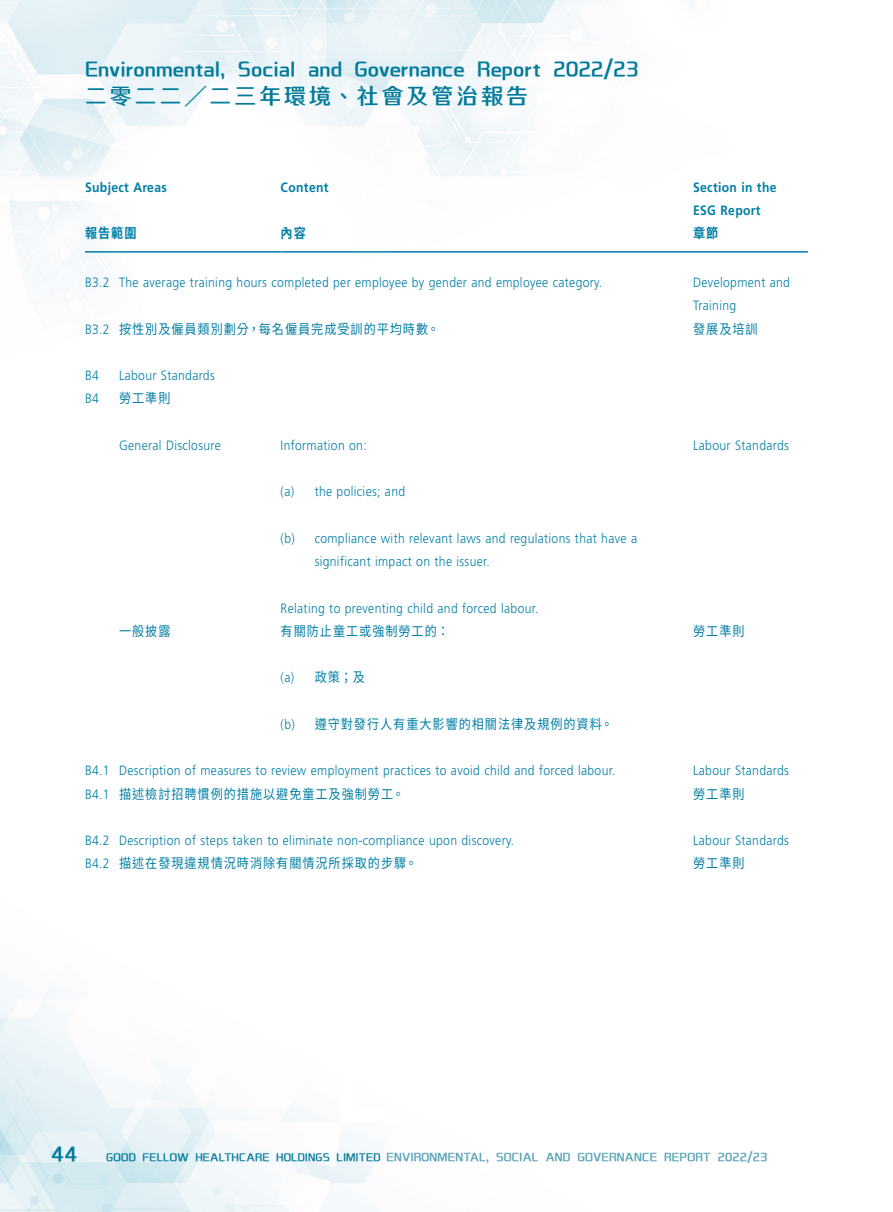
<style>
.page{position:relative;width:893px;height:1212px;background:#fff}
.page>*{position:absolute;margin:0;border:0;box-sizing:border-box;transform-origin:0 0}
.t1{font:22.5px "Tensentype Zhi Hei GB18030 W3";letter-spacing:-.005em;color:#007a9a}
.t2{font:21.75px "Tensentype Zhi Hei GB18030 W3";letter-spacing:.145em;color:#007a9a}
.Body_Text{font:300 13.5px/23.2px "Frutiger LT Std";letter-spacing:.03em;color:#007ea5;scale:.9 1}
.Body_Text-2{font:13.5px "Source Han Sans TC";letter-spacing:.08em;color:#007ea5;scale:.9 1}
.Body_Text-3{font:700 13.5px "Frutiger LT Std";letter-spacing:.03em;color:#007ea5;scale:.9 1}
.Body_Text-4{font:700 13.5px "Source Han Sans TC";letter-spacing:.08em;color:#007ea5;scale:.9 1}
.t3{font:12.75px "Tensentype Zhi Hei GB18030 W3";letter-spacing:.005em;color:#54a1b7}
.s1{font-family:"Frutiger LT Std";font-weight:300}
.s2{font-size:12px;color:#007a9a}
</style>
<div class="page">
<img style="left:0;top:0;width:695px;height:1212px">
<hr style="left:85px;top:251px;width:196px;height:2px;background:#007ea5">
<hr style="left:281px;top:251px;width:527px;height:2px;background:#007ea5">
<h1 class="t1" style="left:85px;top:53px;width:555px">Environmental, Social and Governance Report 2022/23</h1>
<h2 class="t2" style="left:85px;top:81px;width:444px">二零二二╱二三年環境﹑社會及管治報告</h2>
<p class="Body_Text-3" style="left:85px;top:179px;width:92px">Subject Areas</p>
<p class="Body_Text-3" style="left:281px;top:179px;width:55px">Content</p>
<p class="Body_Text-3" style="left:693px;top:179px;width:94px">Section in the</p>
<p class="Body_Text-3" style="left:693px;top:202px;width:77px">ESG Report</p>
<p class="Body_Text-4" style="left:85px;top:226px;width:59px">報告範圍</p>
<p class="Body_Text-4" style="left:281px;top:226px;width:30px">內容</p>
<p class="Body_Text-4" style="left:693px;top:226px;width:30px">章節</p>
<p class="Body_Text" style="left:85px;top:271px;width:29px">B3.2</p>
<p class="Body_Text" style="left:119px;top:271px;width:538px">The average training hours completed per employee by gender and employee category.</p>
<p class="Body_Text" style="left:693px;top:271px;width:109px">Development and<br>Training</p>
<p class="Body_Text" style="left:85px;top:317px;width:29px">B3.2</p>
<p class="Body_Text-2" style="left:119px;top:321px;width:357px">按性別及僱員類別劃分，每名僱員完成受訓的平均時數。</p>
<p class="Body_Text-2" style="left:693px;top:321px;width:73px">發展及培訓</p>
<p class="Body_Text" style="left:85px;top:364px;width:17px">B4</p>
<p class="Body_Text" style="left:119px;top:364px;width:108px">Labour Standards</p>
<p class="Body_Text" style="left:85px;top:387px;width:17px">B4</p>
<p class="Body_Text-2" style="left:119px;top:391px;width:59px">勞工準則</p>
<p class="Body_Text" style="left:119px;top:434px;width:115px">General Disclosure</p>
<p class="Body_Text" style="left:281px;top:434px;width:97px">Information on:</p>
<p class="Body_Text" style="left:281px;top:480px;width:140px">(a) the policies; and</p>
<p class="Body_Text" style="left:315px;top:527px;width:360px;text-indent:-34px">(b) compliance with relevant laws and regulations that have a significant impact on the issuer.</p>
<p class="Body_Text" style="left:281px;top:596px;width:288px">Relating to preventing child and forced labour.</p>
<p class="Body_Text" style="left:693px;top:434px;width:108px">Labour Standards</p>
<p class="Body_Text-2" style="left:119px;top:623px;width:59px">一般披露</p>
<p class="Body_Text-2" style="left:281px;top:623px;width:189px">有關防止童工或強制勞工的：</p>
<p class="Body_Text-2" style="left:281px;top:670px;width:95px"><span class="s1">(a)</span> 政策；及</p>
<p class="Body_Text-2" style="left:281px;top:716px;width:371px"><span class="s1">(b)</span> 遵守對發行人有重大影響的相關法律及規例的資料。</p>
<p class="Body_Text-2" style="left:693px;top:623px;width:59px">勞工準則</p>
<p class="Body_Text" style="left:85px;top:759px;width:29px">B4.1</p>
<p class="Body_Text" style="left:119px;top:759px;width:553px">Description of measures to review employment practices to avoid child and forced labour.</p>
<p class="Body_Text" style="left:693px;top:759px;width:108px">Labour Standards</p>
<p class="Body_Text" style="left:85px;top:782px;width:29px">B4.1</p>
<p class="Body_Text-2" style="left:119px;top:786px;width:318px">描述檢討招聘慣例的措施以避免童工及強制勞工。</p>
<p class="Body_Text-2" style="left:693px;top:786px;width:59px">勞工準則</p>
<p class="Body_Text" style="left:85px;top:829px;width:29px">B4.2</p>
<p class="Body_Text" style="left:119px;top:829px;width:440px">Description of steps taken to eliminate non-compliance upon discovery.</p>
<p class="Body_Text" style="left:693px;top:829px;width:108px">Labour Standards</p>
<p class="Body_Text" style="left:85px;top:852px;width:29px">B4.2</p>
<p class="Body_Text-2" style="left:119px;top:856px;width:333px">描述在發現違規情況時消除有關情況所採取的步驟。</p>
<p class="Body_Text-2" style="left:693px;top:856px;width:59px">勞工準則</p>
<h1 class="t1" style="left:51px;top:1138px;width:28px">44</h1>
<p class="t3" style="left:106px;top:1148px;width:663px"><span class="s2">GOOD FELLOW HEALTHCARE HOLDINGS LIMITED</span> ENVIRONMENTAL, SOCIAL AND GOVERNANCE REPORT 2022/23</p>
</div>
